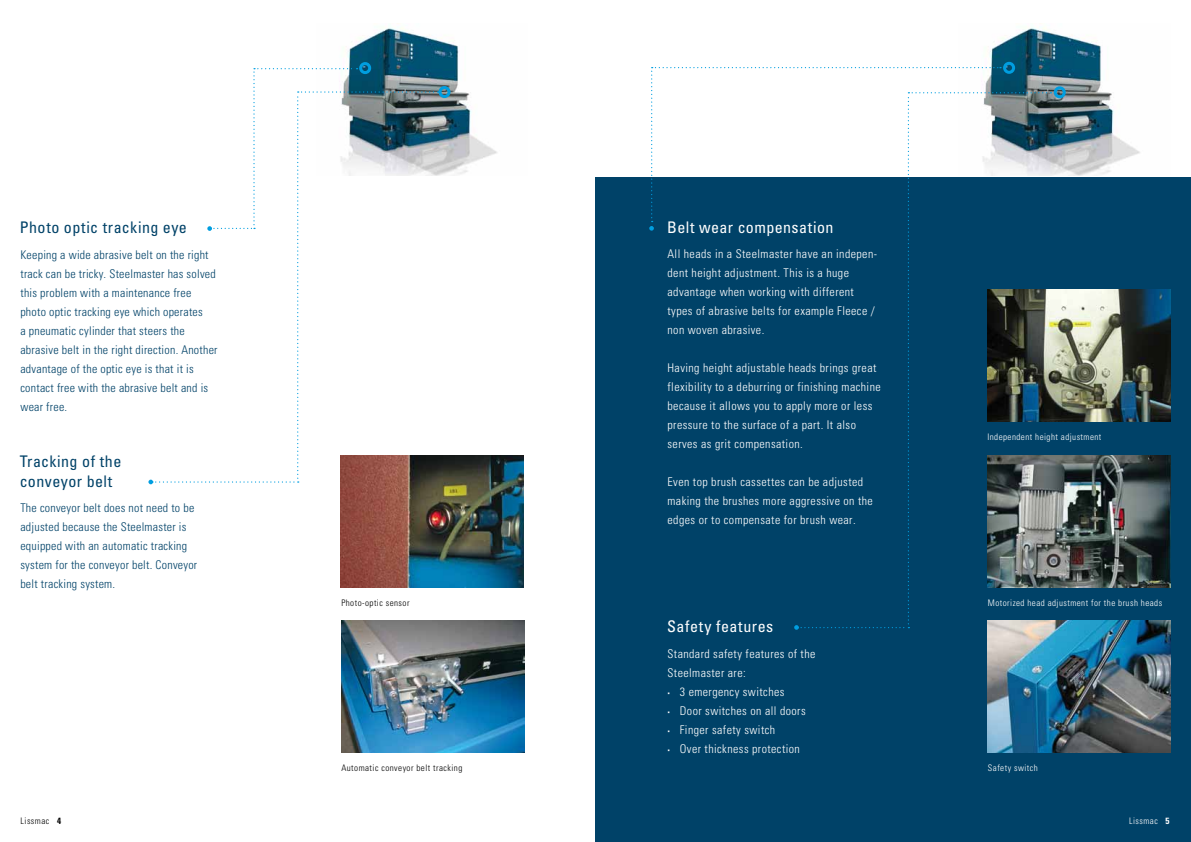
<style>
.page{position:relative;width:1191px;height:842px;background:#fff}
.page>*{position:absolute;margin:0;border:0;box-sizing:border-box;transform-origin:0 0}
.t1{font:condensed 16px/20px "Univers";letter-spacing:.03em;color:#004268}
.t2{font:condensed 16px "Univers";letter-spacing:.03em;color:#fff}
.t3{font:300 condensed 12px/19px "Univers";letter-spacing:.035em;color:#fff}
.t4{font:300 condensed 12px/19px "Univers";letter-spacing:.02em;color:#004268}
.t5{font:300 condensed 9px "Univers";letter-spacing:.05em;color:#fff}
.t6{font:300 condensed 9px "Univers";letter-spacing:.05em;color:#000}
.s1{font-weight:700}
</style>
<div class="page">
<div style="left:595px;top:177px;width:596px;height:665px;background:#004268"></div>
<img style="left:989px;top:27px;width:151px;height:149px">
<img style="left:347px;top:27px;width:150px;height:149px">
<div style="left:1003px;top:62px;width:12px;height:12px;border:3px solid #009ee0;border-radius:50%"></div>
<div style="left:359px;top:62px;width:12px;height:12px;border:3px solid #009ee0;border-radius:50%"></div>
<div style="left:1053px;top:86px;width:12px;height:12px;border:3px solid #009ee0;border-radius:50%"></div>
<div style="left:438px;top:86px;width:12px;height:12px;border:3px solid #009ee0;border-radius:50%"></div>
<img style="left:341px;top:455px;width:182px;height:132px">
<img style="left:341px;top:621px;width:183px;height:132px">
<img style="left:988px;top:621px;width:182px;height:132px">
<img style="left:1051px;top:455px;width:119px;height:132px">
<img style="left:1051px;top:290px;width:119px;height:132px">
<svg style="left:649px;top:67px;width:402px;height:563px"></svg>
<svg style="left:148px;top:68px;width:290px;height:416px"></svg>
<h1 class="t1" style="left:20px;top:217px;width:169px">Photo optic tracking eye</h1>
<p class="t4" style="left:20px;top:245px;width:199px">Keeping a wide abrasive belt on the right track can be tricky. Steelmaster has solved this problem with a maintenance free photo optic tracking eye which operates<br>a pneumatic cylinder that steers the abrasive belt in the right direction. Another advantage of the optic eye is that it is contact free with the abrasive belt and is wear free.</p>
<h1 class="t1" style="left:20px;top:451px;width:103px">Tracking of the conveyor belt</h1>
<p class="t4" style="left:20px;top:499px;width:178px">The conveyor belt does not need to be adjusted because the Steelmaster is equipped with an automatic tracking system for the conveyor belt. Conveyor belt tracking system.</p>
<p class="t6" style="left:341px;top:597px;width:70px">Photo-optic sensor</p>
<p class="t6" style="left:341px;top:763px;width:122px">Automatic conveyor belt tracking</p>
<h1 class="t2" style="left:667px;top:217px;width:168px">Belt wear compensation</h1>
<p class="t3" style="left:667px;top:244px;width:211px">All heads in a Steelmaster have an indepen&shy;dent height adjustment. This is a huge advantage when working with different types of abrasive belts for example Fleece / non woven abrasive.</p>
<p class="t3" style="left:667px;top:358px;width:215px">Having height adjustable heads brings great flexibility to a deburring or finishing machine because it allows you to apply more or less pressure to the surface of a part. It also serves as grit compensation.</p>
<p class="t3" style="left:667px;top:472px;width:207px">Even top brush cassettes can be adjusted making the brushes more aggressive on the edges or to compensate for brush wear.</p>
<h1 class="t2" style="left:667px;top:616px;width:108px">Safety features</h1>
<p class="t3" style="left:667px;top:645px;width:149px">Standard safety features of the<br>Steelmaster are:<br><span class="s1">·</span> 3 emergency switches<br><span class="s1">·</span> Door switches on all doors<br><span class="s1">·</span> Finger safety switch<br><span class="s1">·</span> Over thickness protection</p>
<p class="t5" style="left:987px;top:432px;width:116px">Independent height adjustment</p>
<p class="t5" style="left:988px;top:597px;width:176px">Motorized head adjustment for the brush heads</p>
<p class="t5" style="left:988px;top:763px;width:51px">Safety switch</p>
<p class="t6" style="left:21px;top:815px;width:42px">Lissmac <span class="s1">4</span></p>
<p class="t5" style="left:1129px;top:815px;width:42px">Lissmac <span class="s1">5</span></p>
</div>
